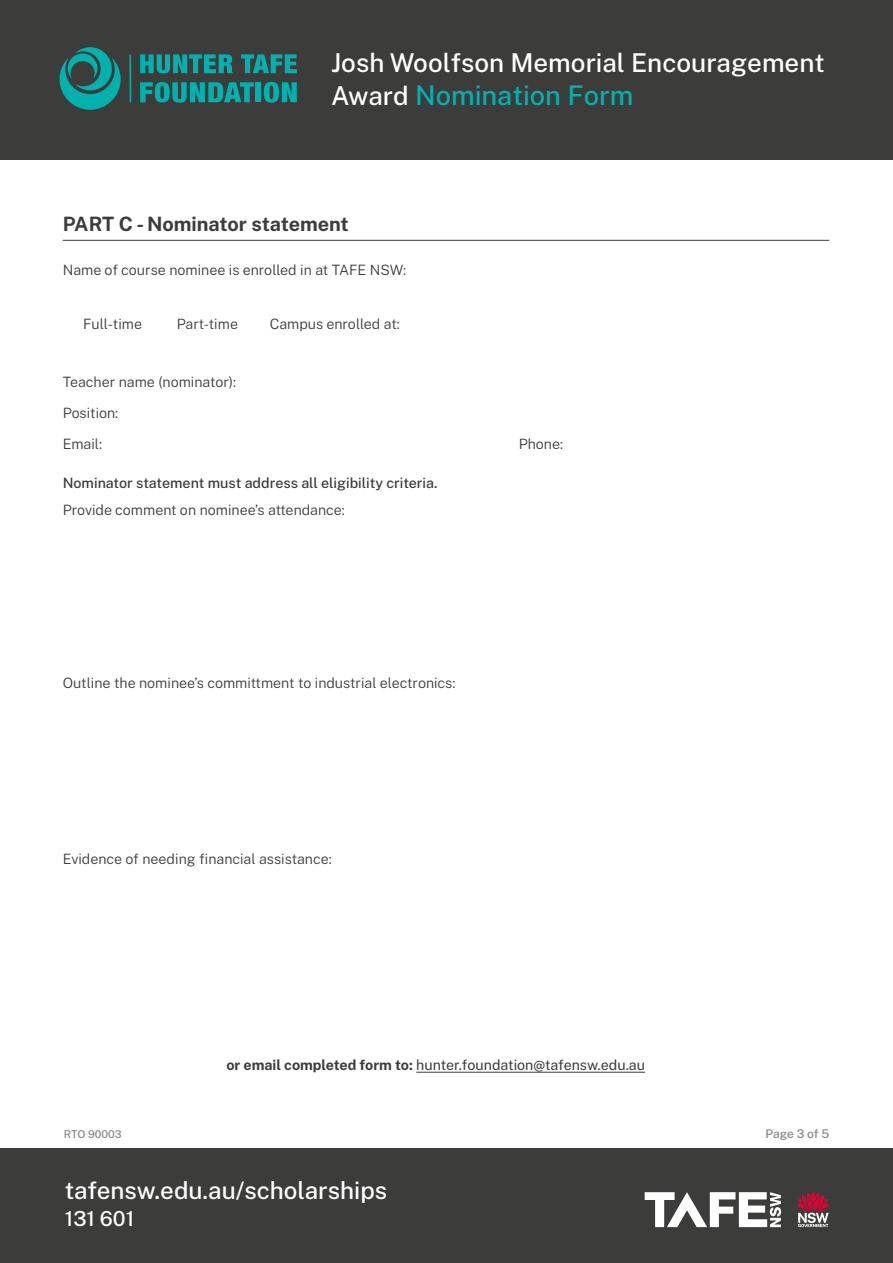
<style>
.page{position:relative;width:893px;height:1263px;background:#fff}
.page>*{position:absolute;margin:0;border:0;box-sizing:border-box;transform-origin:0 0}
.t1{font:500 27.15px "Public Sans";color:#00b1ad}
.t2{font:500 25.95px "Public Sans";color:#fff}
.t3{font:500 24.15px "Public Sans";color:#fff}
.t4{font:500 20.7px "Public Sans";color:#fff}
.t5{font:700 19.8px "Public Sans";color:#3c3c3b}
.body_3{font:300 14.25px "Public Sans";color:#3c3c3b}
.t6{font:14.25px "Public Sans";color:#3c3c3b}
.body_3-2{font:500 14.25px "Public Sans";color:#3c3c3b}
.t7{font:500 12px "Public Sans";letter-spacing:-.015em;color:#878787}
.t8{font:500 10.8px "Public Sans";letter-spacing:-.005em;color:#878787}
.s1{font-size:25.95px;color:#fff}
.s2{font-weight:700}
</style>
<div class="page">
<div style="left:0;top:1148px;width:893px;height:115px;background:#3c3c3b"></div>
<div style="left:0;top:0;width:893px;height:159px;background:#3c3c3b"></div>
<svg style="left:140px;top:54px;width:93px;height:19px"></svg>
<svg style="left:241px;top:54px;width:56px;height:19px"></svg>
<svg style="left:140px;top:82px;width:114px;height:21px"></svg>
<div style="left:256px;top:82px;width:5px;height:20px;background:#00b1ad"></div>
<svg style="left:264px;top:82px;width:33px;height:21px"></svg>
<svg style="left:60px;top:47px;width:61px;height:63px"></svg>
<hr style="left:129px;top:55px;width:2px;height:47px;background:#00b1ad">
<svg style="left:645px;top:1192px;width:136px;height:35px"></svg>
<svg style="left:797px;top:1192px;width:32px;height:35px"></svg>
<hr style="left:63px;top:240px;width:766px;height:1px;background:#3c3c3b">
<hr style="left:416px;top:1072px;width:229px;height:1px;background:#3c3c3b">
<h2 class="t2" style="left:331px;top:43px;width:495px">Josh Woolfson Memorial Encouragement</h2>
<h1 class="t1" style="left:331px;top:75px;width:304px"><span class="s1">Award</span> Nomination Form</h1>
<h1 class="t5" style="left:63px;top:209px;width:288px">PART C - Nominator statement</h1>
<p class="body_3" style="left:63px;top:260px;width:345px">Name of course nominee is enrolled in at TAFE NSW:</p>
<p class="body_3" style="left:83px;top:313px;width:60px">Full-time</p>
<p class="body_3" style="left:177px;top:313px;width:63px">Part-time</p>
<p class="body_3" style="left:270px;top:313px;width:132px">Campus enrolled at:</p>
<p class="body_3" style="left:63px;top:371px;width:175px">Teacher name (nominator):</p>
<p class="body_3" style="left:63px;top:402px;width:57px">Position:</p>
<p class="body_3" style="left:63px;top:433px;width:41px">Email:</p>
<p class="body_3" style="left:519px;top:433px;width:46px">Phone:</p>
<p class="body_3-2" style="left:63px;top:472px;width:376px">Nominator statement must address all eligibility criteria.</p>
<p class="body_3" style="left:63px;top:499px;width:284px">Provide comment on nominee’s attendance:</p>
<p class="body_3" style="left:63px;top:673px;width:394px">Outline the nominee’s committment to industrial electronics:</p>
<p class="body_3" style="left:63px;top:848px;width:271px">Evidence of needing financial assistance:</p>
<p class="t6" style="left:226px;top:1054px;width:420px"><span class="s2">or email completed form to:</span> hunter.foundation@tafensw.edu.au</p>
<p class="t8" style="left:64px;top:1125px;width:59px">RTO 90003</p>
<p class="t7" style="left:766px;top:1124px;width:65px">Page 3 of 5</p>
<h3 class="t3" style="left:65px;top:1173px;width:324px">tafensw.edu.au/scholarships</h3>
<h3 class="t4" style="left:65px;top:1203px;width:71px">131 601</h3>
</div>
